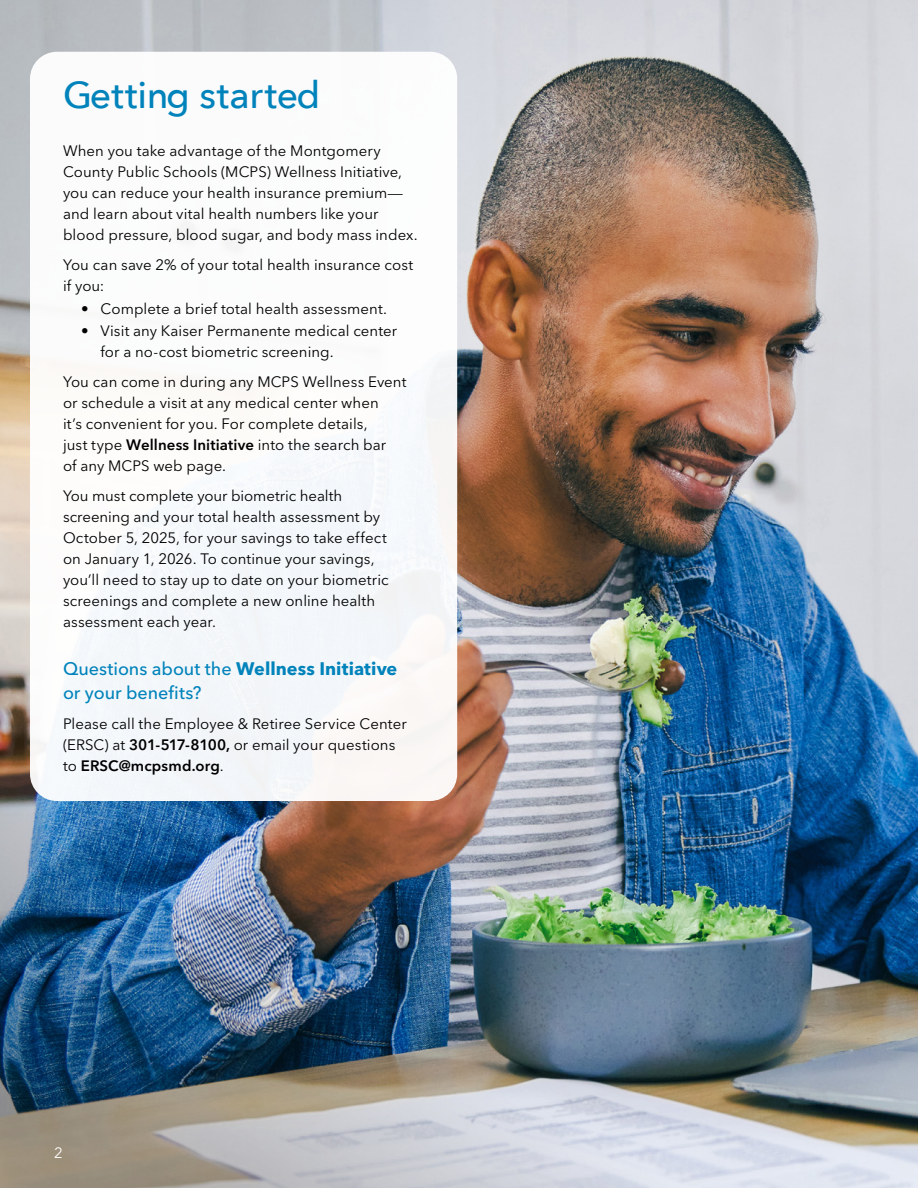
<style>
.page{position:relative;width:918px;height:1188px;background:#fff}
.page>*{position:absolute;margin:0;border:0;box-sizing:border-box;transform-origin:0 0}
.MainHeads{font:500 37.5px "Avenir Next";letter-spacing:-.005em;color:#0083bb}
.t1{font:500 18px/24px "Avenir Next LT Pro";letter-spacing:-.005em;color:#0083bb}
.PD-Text{font:15px/21px "Avenir Next LT Pro";letter-spacing:.005em;color:#000}
.t2{font:15px "Avenir Next";color:#fff}
.s1{font-family:"Avenir LT Std";font-weight:300}
.s2{font-weight:600}
.s3{font-weight:700}
</style>
<div class="page">
<img style="left:0;top:0;width:918px;height:1188px">
<div style="left:30px;top:52px;width:427px;height:749px;background:#fff;border-radius:27px"></div>
<h1 class="MainHeads" style="left:63px;top:63px;width:259px">Getting started</h1>
<p class="PD-Text" style="left:63px;top:140px;width:356px">When you take advantage of the Montgomery County Public Schools (MCPS) Wellness Initiative, you can reduce your health insurance premium<span class="s1">— </span>and learn about vital health numbers like your blood pressure, blood sugar, and body mass index.</p>
<p class="PD-Text" style="left:63px;top:254px;width:352px">You can save 2% of your total health insurance cost if you:</p>
<p class="PD-Text" style="left:81px;top:298px;width:307px">• Complete a brief total health assessment.</p>
<p class="PD-Text" style="left:100px;top:320px;width:298px;text-indent:-20px">• Visit any Kaiser Permanente medical center for a no-cost biometric screening.</p>
<p class="PD-Text" style="left:63px;top:371px;width:345px">You can come in during any MCPS Wellness Event or schedule a visit at any medical center when<br>it’s convenient for you. For complete details,<br>just type <span class="s2">Wellness Initiative</span> into the search bar<br>of any MCPS web page.</p>
<p class="PD-Text" style="left:63px;top:485px;width:327px">You must complete your biometric health screening and your total health assessment by October 5, 2025, for your savings to take effect on January 1, 2026. To continue your savings, you’ll need to stay up to date on your biometric screenings and complete a new online health assessment each year.</p>
<h2 class="t1" style="left:63px;top:657px;width:336px">Questions about the <span class="s3">Wellness Initiative </span>or your benefits?</h2>
<p class="PD-Text" style="left:63px;top:713px;width:345px">Please call the Employee &amp; Retiree Service Center (ERSC) at <span class="s2">301-517-8100,</span> or email your questions to <span class="s2">ERSC@mcpsmd.org</span>.</p>
<p class="t2" style="left:54px;top:1140px;width:10px">2</p>
</div>
